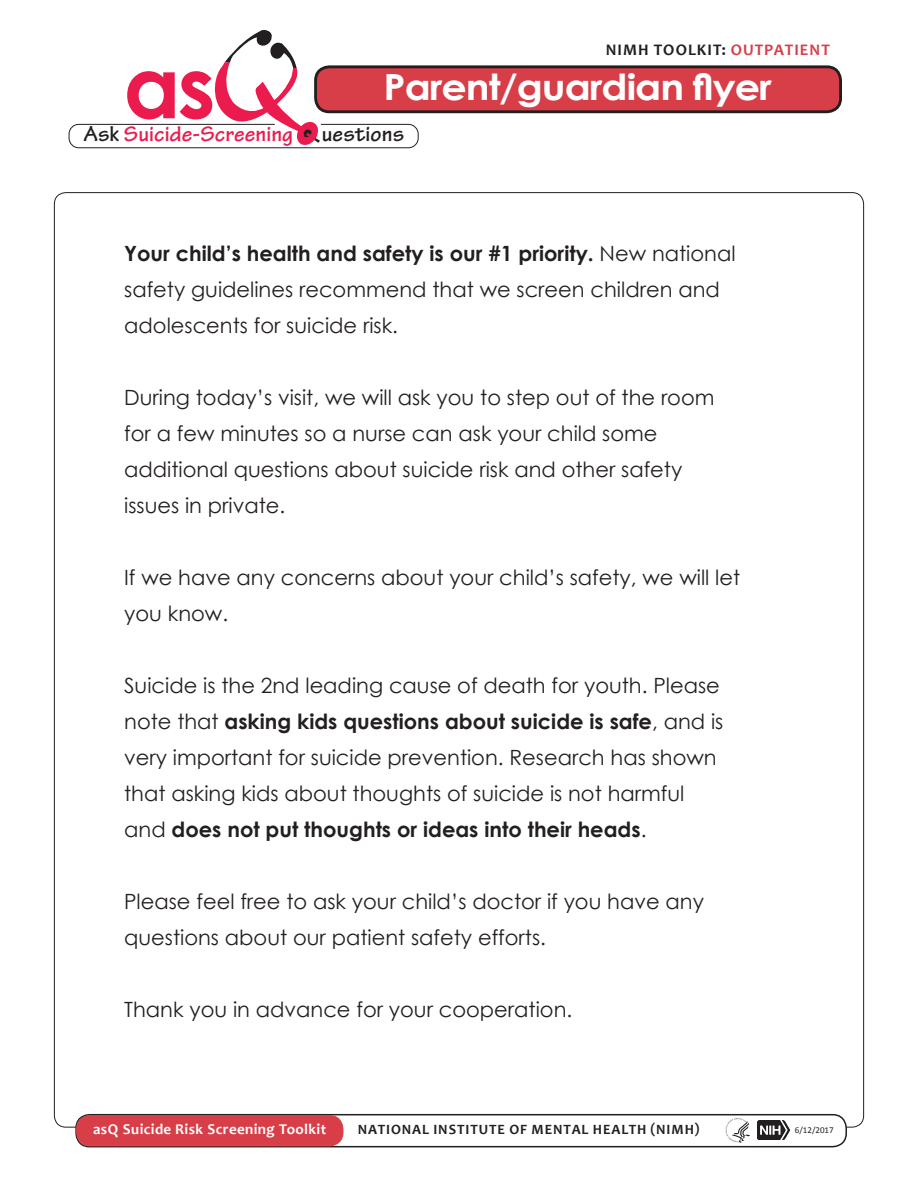
<style>
.page{position:relative;width:918px;height:1188px;background:#fff}
.page>*{position:absolute;margin:0;border:0;box-sizing:border-box;transform-origin:0 0}
.t1{font:88.95px "Gigi";color:#231f20}
.t2{font:700 86.4px "Century Gothic";color:#eb1b4d}
.t3{font:700 36px "Century Gothic";letter-spacing:-.025em;color:#fff;scale:1.1 1}
.t4{font:700 22.65px "Tekton Pro";letter-spacing:.005em;color:#eb1b4d}
.t5{font:700 22.65px "Tekton Pro";letter-spacing:.005em;color:#231f20}
.t6{font:21px/36px "Century Gothic";color:#231f20}
.t7{font:700 21px "Century Gothic";color:#231f20}
.t8{font:700 16.2px "Candara";letter-spacing:.065em;color:#231f20}
.t9{font:700 15px "Candara";letter-spacing:.025em;color:#fff}
.t10{font:700 14.25px "Candara";letter-spacing:.065em;color:#231f20}
.t11{font:9px "Calibri";color:#231f20}
.s1{color:#d73e48}
.s2{color:#231f20}
.s3{font-weight:700}
.s4{font-weight:400}
</style>
<div class="page">
<div style="left:69px;top:124px;width:350px;height:24px;border:1px solid #231f20;border-radius:10px"></div>
<div style="left:316px;top:67px;width:525px;height:45px;background:#d73e48;border-radius:14px"></div>
<div style="left:314px;top:65px;width:528px;height:48px;border:3px solid #231f20;border-radius:14px"></div>
<div style="left:75px;top:1114px;width:772px;height:33px;border:2px solid #231f20;border-radius:14px"></div>
<img style="left:758px;top:1120px;width:33px;height:20px">
<svg style="left:726px;top:1118px;width:24px;height:25px"></svg>
<div style="left:77px;top:1116px;width:266px;height:30px;background:#d73e48;border-radius:14px"></div>
<div style="left:76px;top:1115px;width:267px;height:31px;border:1px solid #d73e48;border-radius:14px"></div>
<svg style="left:210px;top:30px;width:110px;height:117px"></svg>
<p class="t2" style="left:123px;top:21px;width:94px">as</p>
<p class="t8" style="left:606px;top:40px;width:226px">NIMH TOOLKIT: <span class="s1">OUTPATIENT</span></p>
<p class="t3" style="left:384px;top:60px;width:354px">Parent/guardian flyer</p>
<p class="t4" style="left:84px;top:121px;width:211px"><span class="s2">Ask</span> Suicide-Screening</p>
<p class="t5" style="left:322px;top:121px;width:84px">uestions</p>
<p class="t1" style="left:390px;top:123px;width:23px;rotate:90deg">.</p>
<p class="t6" style="left:124px;top:235px;width:613px"><span class="s3">Your child’s health and safety is our #1 priority.</span> New national safety guidelines recommend that we screen children and adolescents for suicide risk.</p>
<p class="t6" style="left:124px;top:379px;width:592px">During today’s visit, we will ask you to step out of the room</p>
<p class="t6" style="left:124px;top:415px;width:535px">for a few minutes so a nurse can ask your child some</p>
<p class="t6" style="left:124px;top:451px;width:560px">additional questions about suicide risk and other safety</p>
<p class="t6" style="left:124px;top:487px;width:163px">issues in private.</p>
<p class="t6" style="left:124px;top:559px;width:618px">If we have any concerns about your child’s safety, we will let</p>
<p class="t6" style="left:124px;top:595px;width:105px">you know.</p>
<p class="t6" style="left:124px;top:667px;width:597px">Suicide is the 2nd leading cause of death for youth. Please</p>
<p class="t7" style="left:124px;top:705px;width:601px"><span class="s4">note that</span> asking kids questions about suicide is safe<span class="s4">, and is</span></p>
<p class="t6" style="left:124px;top:739px;width:594px">very important for suicide prevention. Research has shown</p>
<p class="t6" style="left:124px;top:775px;width:562px">that asking kids about thoughts of suicide is not harmful</p>
<p class="t7" style="left:124px;top:813px;width:524px"><span class="s4">and</span> does not put thoughts or ideas into their heads<span class="s4">.</span></p>
<p class="t6" style="left:124px;top:883px;width:581px">Please feel free to ask your child’s doctor if you have any</p>
<p class="t6" style="left:124px;top:919px;width:423px">questions about our patient safety efforts.</p>
<p class="t6" style="left:124px;top:991px;width:450px">Thank you in advance for your cooperation.</p>
<p class="t9" style="left:93px;top:1120px;width:235px">asQ Suicide Risk Screening Toolkit</p>
<p class="t10" style="left:358px;top:1121px;width:343px">NATIONAL INSTITUTE OF MENTAL HEALTH (NIMH)</p>
<p class="t11" style="left:795px;top:1124px;width:40px">6/12/2017</p>
</div>
